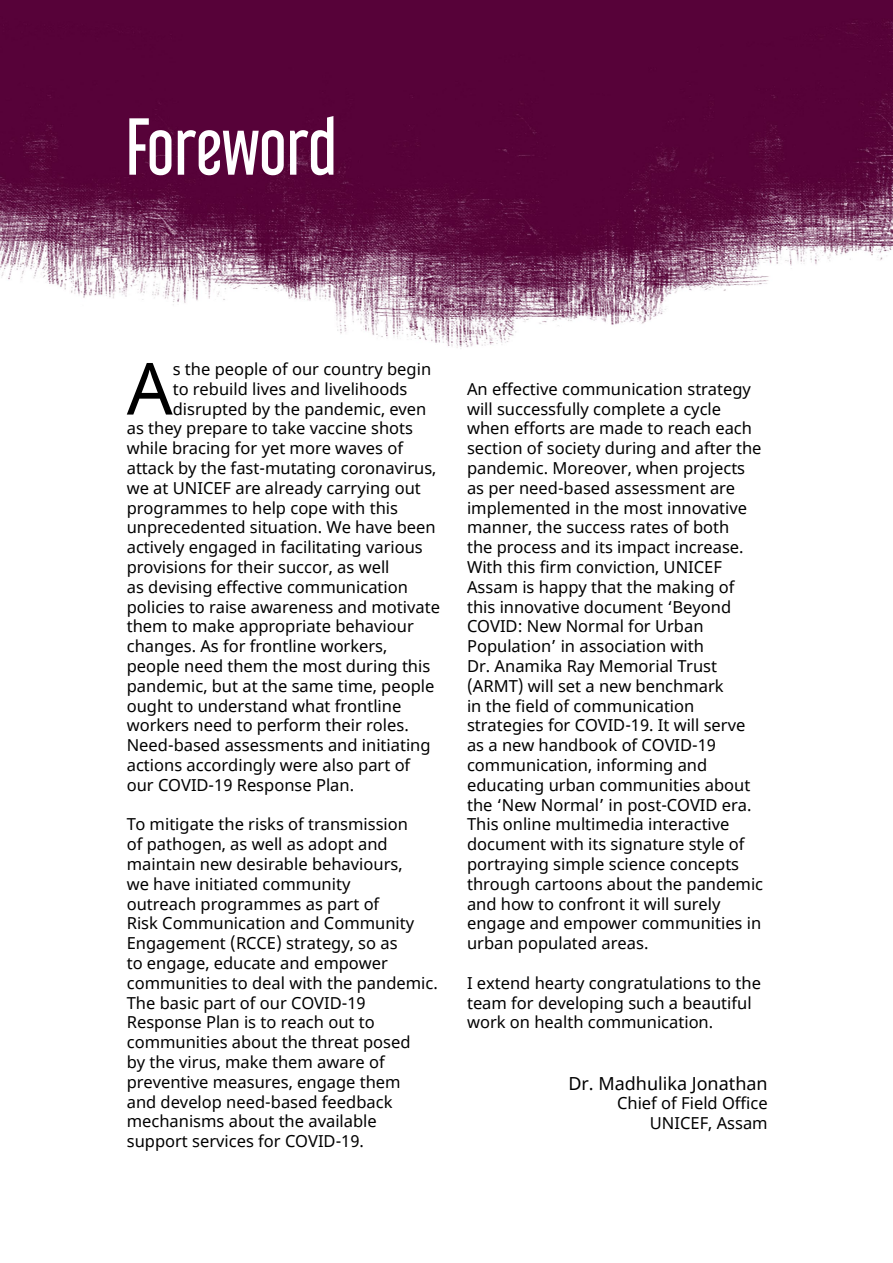
<style>
.page{position:relative;width:893px;height:1263px;background:#fff}
.page>*{position:absolute;margin:0;border:0;box-sizing:border-box;transform-origin:0 0}
.t1{font:72px "Libel Suit Rg";letter-spacing:-.015em;color:#fff}
.t2{font:72px "Noto Sans";color:#000}
.t3{font:18px "Noto Sans";color:#000}
.t4{font:16.5px/19.8px "Noto Sans";color:#000}
</style>
<div class="page">
<img style="left:0;top:0;width:893px;height:349px">
<h1 class="t1" style="left:126px;top:88px;width:212px">Foreword</h1>
<h1 class="t2" style="left:127px;top:339px;width:47px">A</h1>
<p class="t4" style="left:173px;top:360px;width:260px">s the people of our country begin</p>
<p class="t4" style="left:173px;top:379px;width:236px">to rebuild lives and livelihoods</p>
<p class="t4" style="left:173px;top:399px;width:255px">disrupted by the pandemic, even</p>
<p class="t4" style="left:127px;top:419px;width:288px">as they prepare to take vaccine shots</p>
<p class="t4" style="left:127px;top:439px;width:278px">while bracing for yet more waves of</p>
<p class="t4" style="left:127px;top:459px;width:311px">attack by the fast-mutating coronavirus,</p>
<p class="t4" style="left:127px;top:478px;width:296px">we at UNICEF are already carrying out</p>
<p class="t4" style="left:127px;top:498px;width:273px">programmes to help cope with this</p>
<p class="t4" style="left:127px;top:518px;width:310px">unprecedented situation. We have been</p>
<p class="t4" style="left:127px;top:538px;width:298px">actively engaged in facilitating various</p>
<p class="t4" style="left:127px;top:558px;width:264px">provisions for their succor, as well</p>
<p class="t4" style="left:127px;top:577px;width:283px">as devising effective communication</p>
<p class="t4" style="left:127px;top:597px;width:315px">policies to raise awareness and motivate</p>
<p class="t4" style="left:127px;top:617px;width:289px">them to make appropriate behaviour</p>
<p class="t4" style="left:127px;top:637px;width:262px">changes. As for frontline workers,</p>
<p class="t4" style="left:127px;top:657px;width:305px">people need them the most during this</p>
<p class="t4" style="left:127px;top:676px;width:309px">pandemic, but at the same time, people</p>
<p class="t4" style="left:127px;top:696px;width:276px">ought to understand what frontline</p>
<p class="t4" style="left:127px;top:716px;width:284px">workers need to perform their roles.</p>
<p class="t4" style="left:127px;top:736px;width:305px">Need-based assessments and initiating</p>
<p class="t4" style="left:127px;top:756px;width:285px">actions accordingly were also part of</p>
<p class="t4" style="left:127px;top:775px;width:229px">our COVID-19 Response Plan.</p>
<p class="t4" style="left:127px;top:815px;width:313px">To mitigate the risks of transmission<br>of pathogen, as well as adopt and maintain new desirable behaviours,<br>we have initiated community<br>outreach programmes as part of<br>Risk Communication and Community<br>Engagement (RCCE) strategy, so as<br>to engage, educate and empower communities to deal with the pandemic.<br>The basic part of our COVID-19<br>Response Plan is to reach out to communities about the threat posed<br>by the virus, make them aware of preventive measures, engage them<br>and develop need-based feedback mechanisms about the available support services for COVID-19.</p>
<p class="t4" style="left:467px;top:379px;width:298px">An effective communication strategy will successfully complete a cycle when efforts are made to reach each section of society during and after the pandemic. Moreover, when projects as per need-based assessment are implemented in the most innovative manner, the success rates of both<br>the process and its impact increase.<br>With this firm conviction, UNICEF Assam is happy that the making of this innovative document ‘Beyond COVID: New Normal for Urban Population’ in association with<br>Dr. Anamika Ray Memorial Trust (ARMT) will set a new benchmark<br>in the field of communication strategies for COVID-19. It will serve as a new handbook of COVID-19 communication, informing and educating urban communities about the ‘New Normal’ in post-COVID era.<br>This online multimedia interactive document with its signature style of portraying simple science concepts through cartoons about the pandemic and how to confront it will surely engage and empower communities in urban populated areas.</p>
<p class="t4" style="left:467px;top:973px;width:295px">I extend hearty congratulations to the team for developing such a beautiful work on health communication.</p>
<p class="t3" style="left:568px;top:1071px;width:201px">Dr. Madhulika Jonathan</p>
<p class="t4" style="left:617px;top:1094px;width:152px;text-align:right">Chief of Field Office<br>UNICEF, Assam</p>
</div>
